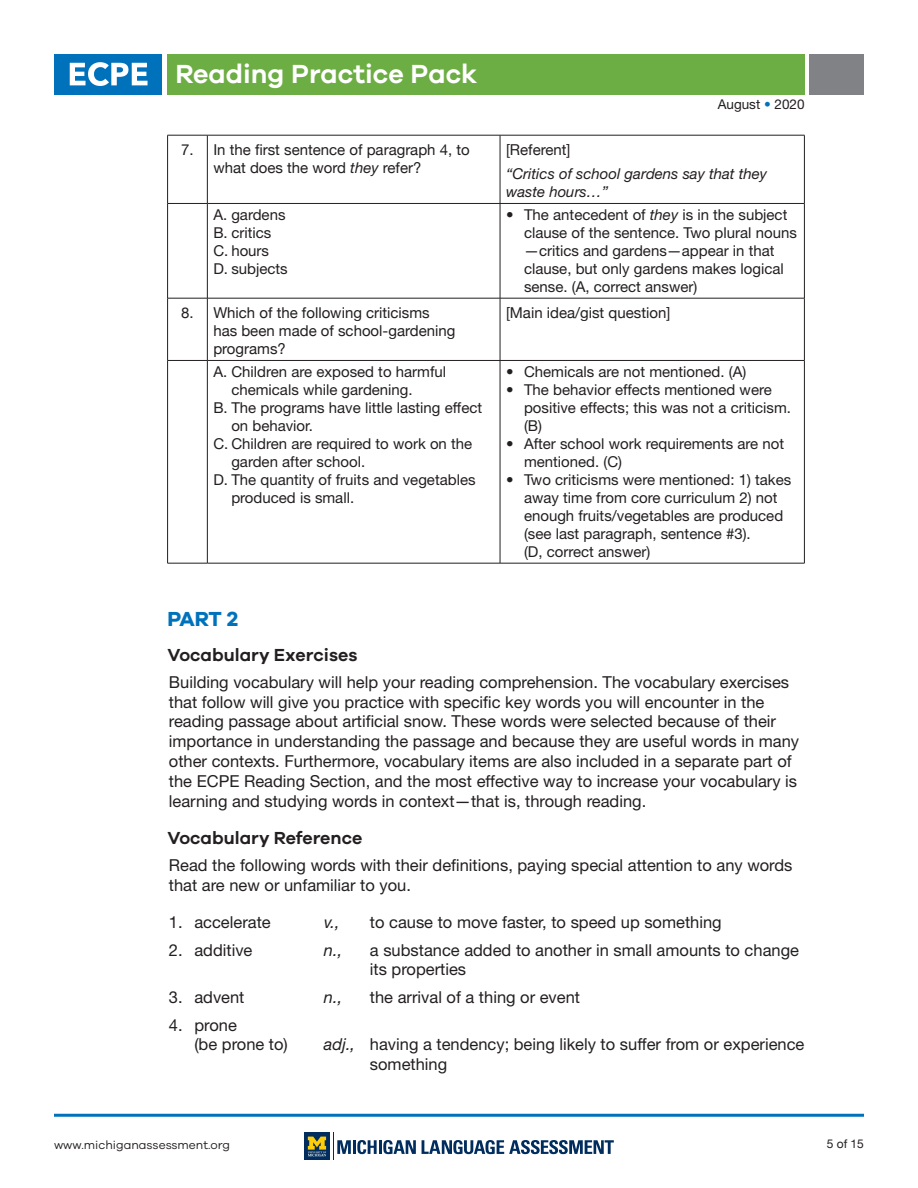
<style>
.page{position:relative;width:918px;height:1188px;background:#fff}
.page>*{position:absolute;margin:0;border:0;box-sizing:border-box;transform-origin:0 0}
.t1{font:600 27px "Galano Grotesque";color:#fff}
.t2{font:700 21px "Galano Grotesque";color:#0072bc}
.t3{font:600 18px "Galano Grotesque";color:#231f20}
.t4{font:16.5px/19.8px "Helvetica Neue LT Std";color:#231f20}
.t5{font:italic 16.5px "Helvetica Neue LT Std";color:#231f20}
.t6{font:15px/18px "Helvetica Neue LT Std";color:#231f20}
.t7{font:15px/18px "Helvetica Neue";color:#231f20}
.t8{font:italic 15px/18px "Helvetica Neue LT Std";color:#231f20}
.t9{font:13.5px "Helvetica Neue LT Std";color:#231f20}
.t10{font:12px "Galano Grotesque";color:#231f20}
.t11{font:12px "Helvetica Neue";color:#231f20}
.s1{color:#0072bc}
.s2{font-family:"Helvetica Neue LT Std";font-style:italic}
.s3{font-style:italic}
</style>
<div class="page">
<div style="left:54px;top:54px;width:108px;height:40px;background:#0072bc"></div>
<svg style="left:304px;top:1133px;width:26px;height:27px"></svg>
<svg style="left:308px;top:1137px;width:18px;height:19px"></svg>
<hr style="left:353px;top:1140px;width:3px;height:14px;background:#002d5e">
<svg style="left:357px;top:1140px;width:20px;height:14px"></svg>
<hr style="left:379px;top:1140px;width:3px;height:14px;background:#002d5e">
<svg style="left:383px;top:1140px;width:33px;height:14px"></svg>
<svg style="left:422px;top:1140px;width:192px;height:14px"></svg>
<svg style="left:333px;top:1133px;width:18px;height:27px"></svg>
<hr style="left:54px;top:1114px;width:810px;height:3px;background:#0072bc">
<div style="left:810px;top:54px;width:54px;height:40px;background:#808285"></div>
<div style="left:167px;top:54px;width:638px;height:40px;background:#6dae44"></div>
<svg style="left:70px;top:62px;width:78px;height:24px"></svg>
<hr style="left:167px;top:135px;width:40px;height:1px;background:#231f20">
<hr style="left:167px;top:135px;width:1px;height:68px;background:#231f20">
<hr style="left:207px;top:135px;width:293px;height:1px;background:#231f20">
<hr style="left:207px;top:135px;width:1px;height:68px;background:#231f20">
<hr style="left:500px;top:135px;width:305px;height:1px;background:#231f20">
<hr style="left:500px;top:135px;width:1px;height:68px;background:#231f20">
<hr style="left:804px;top:135px;width:1px;height:68px;background:#231f20">
<hr style="left:167px;top:203px;width:40px;height:1px;background:#231f20">
<hr style="left:167px;top:204px;width:1px;height:94px;background:#231f20">
<hr style="left:207px;top:203px;width:293px;height:1px;background:#231f20">
<hr style="left:207px;top:204px;width:1px;height:94px;background:#231f20">
<hr style="left:500px;top:203px;width:305px;height:1px;background:#231f20">
<hr style="left:500px;top:204px;width:1px;height:94px;background:#231f20">
<hr style="left:804px;top:204px;width:1px;height:94px;background:#231f20">
<hr style="left:167px;top:298px;width:40px;height:1px;background:#231f20">
<hr style="left:167px;top:298px;width:1px;height:62px;background:#231f20">
<hr style="left:207px;top:298px;width:293px;height:1px;background:#231f20">
<hr style="left:207px;top:298px;width:1px;height:62px;background:#231f20">
<hr style="left:500px;top:298px;width:305px;height:1px;background:#231f20">
<hr style="left:500px;top:298px;width:1px;height:62px;background:#231f20">
<hr style="left:804px;top:298px;width:1px;height:62px;background:#231f20">
<hr style="left:167px;top:360px;width:40px;height:1px;background:#231f20">
<hr style="left:167px;top:361px;width:1px;height:202px;background:#231f20">
<hr style="left:207px;top:360px;width:293px;height:1px;background:#231f20">
<hr style="left:207px;top:361px;width:1px;height:202px;background:#231f20">
<hr style="left:500px;top:360px;width:305px;height:1px;background:#231f20">
<hr style="left:500px;top:361px;width:1px;height:202px;background:#231f20">
<hr style="left:804px;top:361px;width:1px;height:202px;background:#231f20">
<hr style="left:167px;top:563px;width:40px;height:1px;background:#231f20">
<hr style="left:207px;top:563px;width:293px;height:1px;background:#231f20">
<hr style="left:500px;top:563px;width:305px;height:1px;background:#231f20">
<h1 class="t1" style="left:176px;top:58px;width:303px">Reading Practice Pack</h1>
<p class="t9" style="left:718px;top:96px;width:88px">August <span class="s1">•</span> 2020</p>
<p class="t7" style="left:213px;top:142px;width:258px;text-indent:-32px">7. In the first sentence of paragraph 4, to what does the word <span class="s2">they</span> refer?</p>
<p class="t7" style="left:506px;top:142px;width:66px">[Referent]</p>
<p class="t8" style="left:506px;top:165px;width:263px">“Critics of school gardens say that they waste hours…”</p>
<p class="t6" style="left:213px;top:206px;width:76px">A. gardens<br>B. critics<br>C. hours<br>D. subjects</p>
<p class="t6" style="left:524px;top:206px;width:274px;text-indent:-18px">• The antecedent of <span class="s3">they</span> is in the subject clause of the sentence. Two plural nouns —critics and gardens—appear in that clause, but only gardens makes logical sense. (A, correct answer)</p>
<p class="t7" style="left:213px;top:305px;width:244px;text-indent:-32px">8. Which of the following criticisms has been made of school-gardening programs?</p>
<p class="t7" style="left:506px;top:305px;width:166px">[Main idea/gist question]</p>
<p class="t6" style="left:213px;top:363px;width:234px">A. Children are exposed to harmful</p>
<p class="t6" style="left:231px;top:381px;width:183px">chemicals while gardening.</p>
<p class="t6" style="left:213px;top:399px;width:270px">B. The programs have little lasting effect</p>
<p class="t6" style="left:231px;top:417px;width:83px">on behavior.</p>
<p class="t6" style="left:213px;top:435px;width:260px">C. Children are required to work on the</p>
<p class="t6" style="left:231px;top:453px;width:135px">garden after school.</p>
<p class="t6" style="left:213px;top:471px;width:264px">D. The quantity of fruits and vegetables</p>
<p class="t6" style="left:231px;top:489px;width:124px">produced is small.</p>
<p class="t6" style="left:506px;top:363px;width:242px">• Chemicals are not mentioned. (A)</p>
<p class="t6" style="left:524px;top:381px;width:268px;text-indent:-18px">• The behavior effects mentioned were positive effects; this was not a criticism. (B)</p>
<p class="t6" style="left:524px;top:435px;width:262px;text-indent:-18px">• After school work requirements are not mentioned. (C)</p>
<p class="t6" style="left:524px;top:471px;width:269px;text-indent:-18px">• Two criticisms were mentioned: 1) takes away time from core curriculum 2) not enough fruits/vegetables are produced (see last paragraph, sentence #3).<br>(D, correct answer)</p>
<p class="t2" style="left:167px;top:606px;width:72px">PART 2</p>
<p class="t3" style="left:167px;top:644px;width:192px">Vocabulary Exercises</p>
<p class="t4" style="left:169px;top:672px;width:632px">Building vocabulary will help your reading comprehension. The vocabulary exercises that follow will give you practice with specific key words you will encounter in the reading passage about artificial snow. These words were selected because of their importance in understanding the passage and because they are useful words in many other contexts. Furthermore, vocabulary items are also included in a separate part of the ECPE Reading Section, and the most effective way to increase your vocabulary is learning and studying words in context—that is, through reading.</p>
<p class="t3" style="left:167px;top:827px;width:196px">Vocabulary Reference</p>
<p class="t4" style="left:169px;top:855px;width:625px">Read the following words with their definitions, paying special attention to any words that are new or unfamiliar to you.</p>
<p class="t4" style="left:169px;top:912px;width:103px">1. accelerate</p>
<p class="t5" style="left:324px;top:912px;width:17px">v.,</p>
<p class="t4" style="left:370px;top:912px;width:353px">to cause to move faster, to speed up something</p>
<p class="t4" style="left:169px;top:940px;width:85px">2. additive</p>
<p class="t5" style="left:324px;top:940px;width:20px">n.,</p>
<p class="t4" style="left:370px;top:940px;width:431px">a substance added to another in small amounts to change its properties</p>
<p class="t4" style="left:169px;top:987px;width:77px">3. advent</p>
<p class="t5" style="left:324px;top:987px;width:20px">n.,</p>
<p class="t4" style="left:370px;top:987px;width:212px">the arrival of a thing or event</p>
<p class="t4" style="left:194px;top:1015px;width:95px;text-indent:-25px">4. prone<br>(be prone to)</p>
<p class="t4" style="left:370px;top:1034px;width:436px;text-indent:-46px"><span class="s3">adj.,</span> having a tendency; being likely to suffer from or experience something</p>
<p class="t10" style="left:54px;top:1137px;width:178px">www.michiganassessment.org</p>
<p class="t11" style="left:827px;top:1135px;width:39px">5 of 15</p>
</div>
